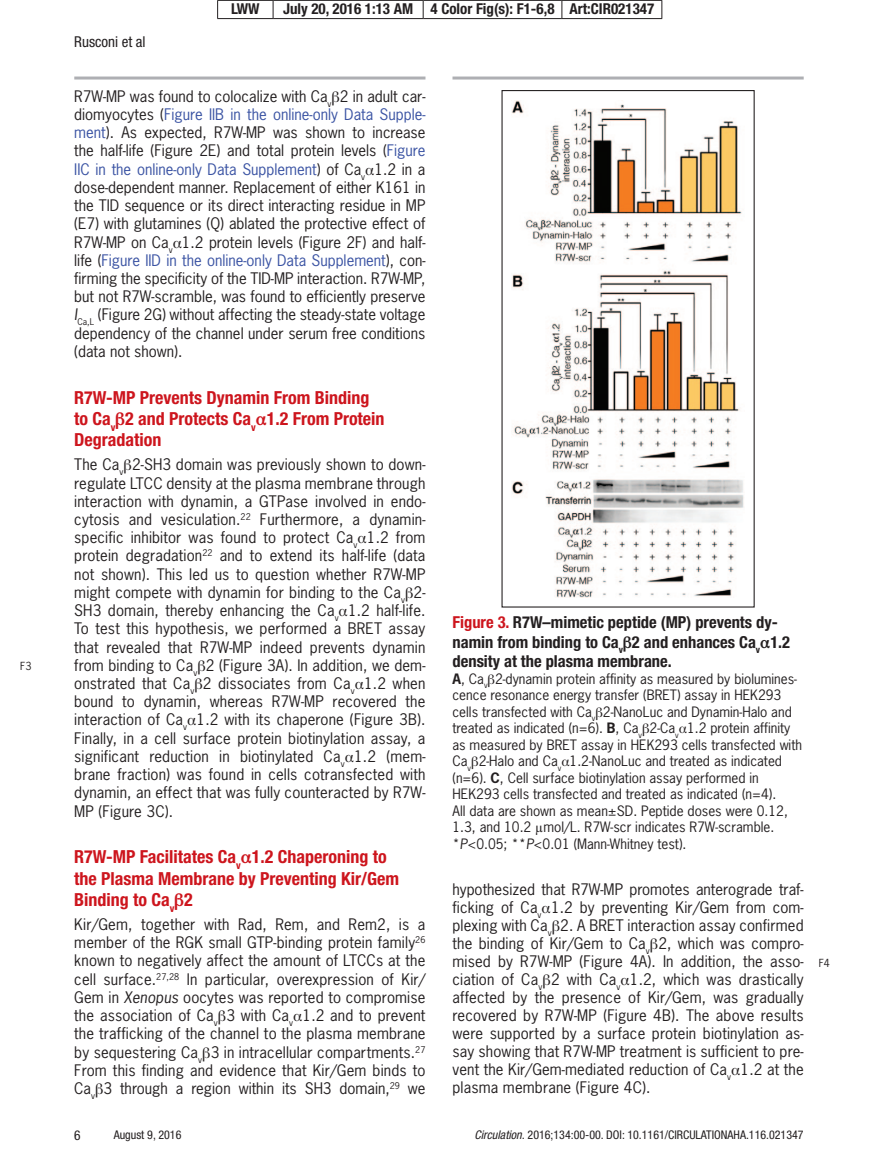
<style>
.page{position:relative;width:878px;height:1175px;background:#fff}
.page>*{position:absolute;margin:0;border:0;box-sizing:border-box;transform-origin:0 0}
.t1{font:700 condensed 18px/21.1px "Helvetica Neue LT Std";color:#cd151d}
.t2{font:700 condensed 16.5px/19.5px "Helvetica Neue LT Std";color:#231f20}
.t3{font:15px/18.1px "News Gothic";letter-spacing:.01em;color:#231f20;text-align:justify}
.t4{font:700 condensed 15px "Helvetica Neue LT Std";color:#231f20}
.t5{font:condensed 15px "Helvetica Neue LT Std";color:#231f20}
.t6{font:13.5px/16.5px "News Gothic";color:#231f20}
.t7{font:condensed 13.5px "Helvetica Neue LT Std";color:#231f20}
.t8{font:condensed 12px "Helvetica Neue LT Std";color:#231f20}
.t9{font:10.5px "News Gothic";color:#231f20}
.s1{font-family:"Gandhari Unicode"}
.s2{color:#3a53a3}
.s3{font-style:italic}
.s4{font-family:"Gandhari Unicode";font-stretch:normal}
.s5{color:#cd151d}
.s6{font-weight:700}
</style>
<div class="page">
<hr style="left:217px;top:0;width:56px;height:1px;background:#231f20">
<svg style="left:217px;top:1px;width:1px;height:17px"></svg>
<hr style="left:273px;top:0;width:150px;height:1px;background:#231f20">
<svg style="left:273px;top:1px;width:1px;height:17px"></svg>
<hr style="left:423px;top:0;width:139px;height:1px;background:#231f20">
<svg style="left:423px;top:1px;width:1px;height:17px"></svg>
<hr style="left:562px;top:0;width:100px;height:1px;background:#231f20">
<svg style="left:561px;top:1px;width:1px;height:17px"></svg>
<svg style="left:661px;top:1px;width:1px;height:17px"></svg>
<hr style="left:217px;top:18px;width:56px;height:1px;background:#231f20">
<hr style="left:273px;top:18px;width:150px;height:1px;background:#231f20">
<hr style="left:423px;top:18px;width:139px;height:1px;background:#231f20">
<hr style="left:562px;top:18px;width:100px;height:1px;background:#231f20">
<svg style="left:74px;top:76px;width:351px;height:4px"></svg>
<svg style="left:452px;top:76px;width:351px;height:4px"></svg>
<svg style="left:501px;top:90px;width:254px;height:518px"></svg>
<p class="t9" style="left:20px;top:659px;width:13px">F3</p>
<p class="t5" style="left:74px;top:33px;width:73px">Rusconi et al</p>
<p class="t4" style="left:231px;top:0;width:30px">LWW</p>
<p class="t4" style="left:283px;top:0;width:373px">July 20, 2016 1:13 AM 4 Color Fig(s): F1-6,8 Art:CIR021347</p>
<p class="t3" style="left:74px;top:87px;width:353px">R7W-MP was found to colocalize with Ca<sub>v</sub><span class="s1">β</span>2 in adult car&shy;diomyocytes (<span class="s2">Figure IIB in the online-only Data Supple&shy;ment</span>). As expected, R7W-MP was shown to increase the half-life (Figure 2E) and total protein levels (<span class="s2">Figure IIC in the online-only Data Supplement</span>) of Ca<sub>v</sub><span class="s1">α</span>1.2 in a dose-dependent manner. Replacement of either K161 in the TID sequence or its direct interacting residue in MP (E7) with glutamines (Q) ablated the protective effect of R7W-MP on Ca<sub>v</sub><span class="s1">α</span>1.2 protein levels (Figure 2F) and half&shy;life (<span class="s2">Figure IID in the online-only Data Supplement</span>), con&shy;firming the specificity of the TID-MP interaction. R7W-MP, but not R7W-scramble, was found to efficiently preserve <span class="s3">I</span><sub>Ca,L</sub> (Figure 2G) without affecting the steady-state voltage dependency of the channel under serum free conditions (data not shown).</p>
<p class="t1" style="left:74px;top:386px;width:312px">R7W-MP Prevents Dynamin From Binding to Ca<sub>v</sub><span class="s4">β</span>2 and Protects Ca<sub>v</sub><span class="s4">α</span>1.2 From Protein<br>Degradation</p>
<p class="t3" style="left:74px;top:455px;width:353px">The Ca<sub>v</sub><span class="s1">β</span>2-SH3 domain was previously shown to down&shy;regulate LTCC density at the plasma membrane through interaction with dynamin, a GTPase involved in endo&shy;cytosis and vesiculation.<sup>22</sup> Furthermore, a dynamin&shy;specific inhibitor was found to protect Ca<sub>v</sub><span class="s1">α</span>1.2 from protein degradation<sup>22</sup> and to extend its half-life (data not shown). This led us to question whether R7W-MP might compete with dynamin for binding to the Ca<sub>v</sub><span class="s1">β</span>2- SH3 domain, thereby enhancing the Ca<sub>v</sub><span class="s1">α</span>1.2 half-life.<br>To test this hypothesis, we performed a BRET assay that revealed that R7W-MP indeed prevents dynamin from binding to Ca<sub>v</sub><span class="s1">β</span>2 (Figure 3A). In addition, we dem&shy;onstrated that Ca<sub>v</sub><span class="s1">β</span>2 dissociates from Ca<sub>v</sub><span class="s1">α</span>1.2 when bound to dynamin, whereas R7W-MP recovered the interaction of Ca<sub>v</sub><span class="s1">α</span>1.2 with its chaperone (Figure 3B).<br>Finally, in a cell surface protein biotinylation assay, a significant reduction in biotinylated Ca<sub>v</sub><span class="s1">α</span>1.2 (mem&shy;brane fraction) was found in cells cotransfected with dynamin, an effect that was fully counteracted by R7W-MP (Figure 3C).</p>
<p class="t1" style="left:74px;top:846px;width:326px">R7W-MP Facilitates Ca<sub>v</sub><span class="s4">α</span>1.2 Chaperoning to the Plasma Membrane by Preventing Kir/Gem<br>Binding to Ca<sub>v</sub><span class="s4">β</span>2</p>
<p class="t3" style="left:74px;top:915px;width:353px">Kir/Gem, together with Rad, Rem, and Rem2, is a member of the RGK small GTP-binding protein family<sup>26 </sup>known to negatively affect the amount of LTCCs at the cell surface.<sup>27,28</sup> In particular, overexpression of Kir/ Gem in <span class="s3">Xenopus</span> oocytes was reported to compromise the association of Ca<sub>v</sub><span class="s1">β</span>3 with Ca<sub>v</sub><span class="s1">α</span>1.2 and to prevent the trafficking of the channel to the plasma membrane by sequestering Ca<sub>v</sub><span class="s1">β</span>3 in intracellular compartments.<sup>27<br></sup>From this finding and evidence that Kir/Gem binds to Ca<sub>v</sub><span class="s1">β</span>3 through a region within its SH3 domain,<sup>29</sup> we</p>
<p class="t2" style="left:452px;top:612px;width:339px"><span class="s5">Figure 3.</span> R7W–mimetic peptide (MP) prevents dy&shy;namin from binding to Ca<sub>v</sub><span class="s4">β</span>2 and enhances Ca<sub>v</sub><span class="s4">α</span>1.2 density at the plasma membrane.</p>
<p class="t6" style="left:452px;top:670px;width:351px"><span class="s6">A</span>, Ca<sub>v</sub><span class="s1">β</span>2-dynamin protein affinity as measured by biolumines&shy;cence resonance energy transfer (BRET) assay in HEK293 cells transfected with Ca<sub>v</sub><span class="s1">β</span>2-NanoLuc and Dynamin-Halo and treated as indicated (n=6). <span class="s6">B</span>, Ca<sub>v</sub><span class="s1">β</span>2-Ca<sub>v</sub><span class="s1">α</span>1.2 protein affinity as measured by BRET assay in HEK293 cells transfected with Ca<sub>v</sub><span class="s1">β</span>2-Halo and Ca<sub>v</sub><span class="s1">α</span>1.2-NanoLuc and treated as indicated (n=6). <span class="s6">C</span>, Cell surface biotinylation assay performed in HEK293 cells transfected and treated as indicated (n=4).<br>All data are shown as mean±SD. Peptide doses were 0.12, 1.3, and 10.2 <span class="s1">μ</span>mol/L. R7W-scr indicates R7W-scramble. *<span class="s3">P</span>&lt;0.05; **<span class="s3">P</span>&lt;0.01 (Mann-Whitney test).</p>
<p class="t3" style="left:452px;top:880px;width:353px">hypothesized that R7W-MP promotes anterograde traf&shy;ficking of Ca<sub>v</sub><span class="s1">α</span>1.2 by preventing Kir/Gem from com&shy;plexing with Ca<sub>v</sub><span class="s1">β</span>2. A BRET interaction assay confirmed the binding of Kir/Gem to Ca<sub>v</sub><span class="s1">β</span>2, which was compro&shy;mised by R7W-MP (Figure 4A). In addition, the asso&shy;ciation of Ca<sub>v</sub><span class="s1">β</span>2 with Ca<sub>v</sub><span class="s1">α</span>1.2, which was drastically affected by the presence of Kir/Gem, was gradually recovered by R7W-MP (Figure 4B). The above results were supported by a surface protein biotinylation as&shy;say showing that R7W-MP treatment is sufficient to pre&shy;vent the Kir/Gem-mediated reduction of Ca<sub>v</sub><span class="s1">α</span>1.2 at the plasma membrane (Figure 4C).</p>
<p class="t7" style="left:74px;top:1127px;width:8px">6</p>
<p class="t8" style="left:114px;top:1127px;width:69px">August 9, 2016</p>
<p class="t8" style="left:474px;top:1127px;width:330px"><span class="s3">Circulation.</span> 2016;134:00-00. DOI: 10.1161/CIRCULATIONAHA.116.021347</p>
<p class="t9" style="left:818px;top:956px;width:13px">F4</p>
</div>
